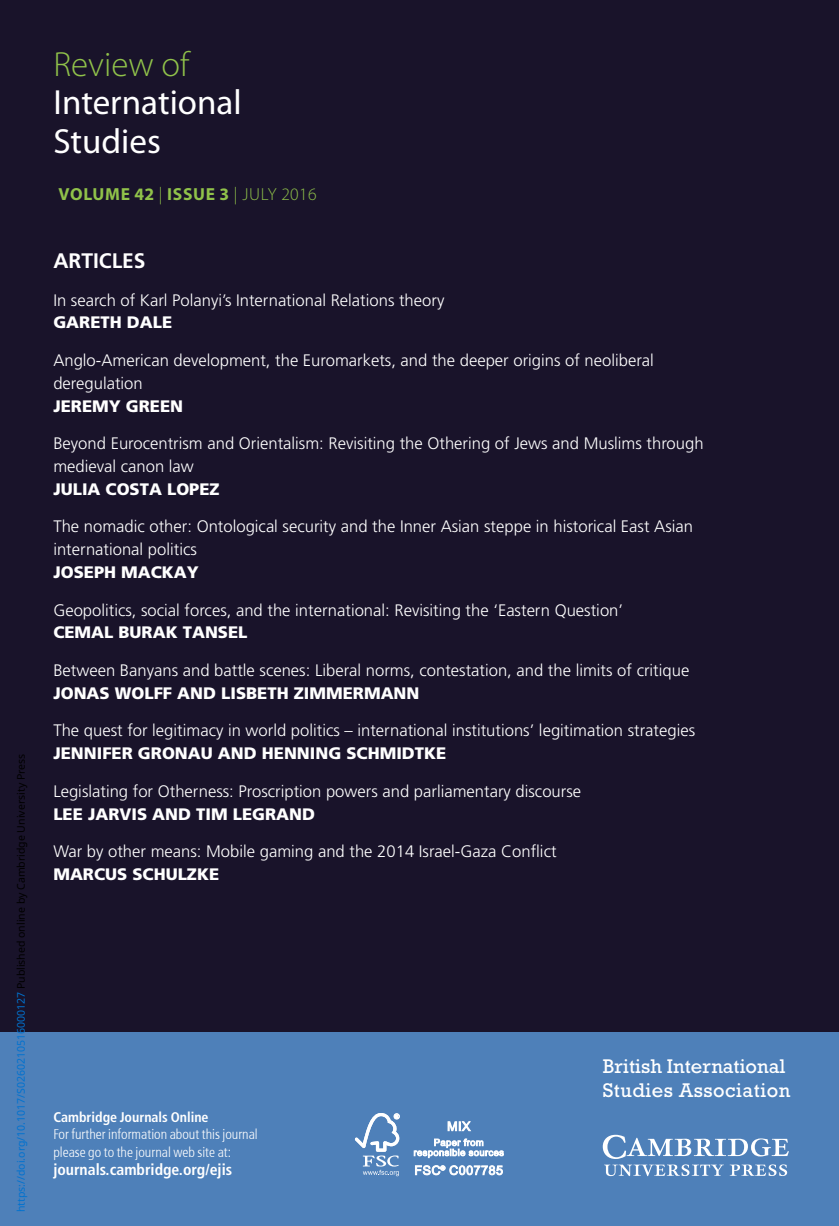
<style>
.page{position:relative;width:839px;height:1226px;background:#fff}
.page>*{position:absolute;margin:0;border:0;box-sizing:border-box;transform-origin:0 0}
.t1{font:35px/38.5px "Myriad Pro";color:#fff}
.t2{font:300 35px "Myriad Pro";color:#90c24a}
.t3{font:700 21px "Frutiger CE";color:#fff}
.t4{font:20.12px/24.5px "Rockwell";letter-spacing:.02em;color:#fff}
.t5{font:700 17.5px "Myriad Pro";letter-spacing:.04em;color:#90c24a}
.t6{font:300 16.62px/22.8px "Frutiger";color:#fff}
.t7{font:900 16.62px "Frutiger CE";color:#fff}
.t8{font:700 condensed 15.75px "Frutiger LT Std";color:#fff}
.t9{font:300 condensed 14px/17.5px "Frutiger";color:#fff}
.t10{font:700 condensed 14px "Frutiger LT Std";color:#fff}
.t11{font:10.5px "Noto Sans";color:#0172cf}
.s1{color:#000}
.s2{font-weight:300}
</style>
<div class="page">
<div style="left:0;top:0;width:838px;height:1225px;background:#19132a"></div>
<div style="left:0;top:1032px;width:838px;height:193px;background:#4e80b9"></div>
<svg style="left:354px;top:1113px;width:45px;height:63px"></svg>
<svg style="left:413px;top:1121px;width:91px;height:36px"></svg>
<svg style="left:415px;top:1165px;width:88px;height:10px"></svg>
<svg style="left:602px;top:1134px;width:186px;height:42px"></svg>
<p class="t11" style="left:14px;top:1212px;width:460px;rotate:-90deg">https://doi.org/10.1017/S0260210516000127 <span class="s1">Published online by Cambridge University Press</span></p>
<h1 class="t2" style="left:53px;top:51px;width:137px">Review of</h1>
<h1 class="t1" style="left:53px;top:87px;width:190px">International<br>Studies</h1>
<p class="t5" style="left:58px;top:187px;width:259px">VOLUME 42 <span class="s2">|</span> ISSUE 3 <span class="s2">| JULY 2016</span></p>
<p class="t3" style="left:53px;top:250px;width:94px">ARTICLES</p>
<p class="t6" style="left:53px;top:290px;width:392px">In search of Karl Polanyi’s International Relations theory</p>
<p class="t7" style="left:53px;top:314px;width:120px">GARETH DALE</p>
<p class="t6" style="left:53px;top:350px;width:602px">Anglo-American development, the Euromarkets, and the deeper origins of neoliberal deregulation</p>
<p class="t7" style="left:53px;top:397px;width:131px">JEREMY GREEN</p>
<p class="t6" style="left:53px;top:433px;width:651px">Beyond Eurocentrism and Orientalism: Revisiting the Othering of Jews and Muslims through medieval canon law</p>
<p class="t7" style="left:53px;top:481px;width:168px">JULIA COSTA LOPEZ</p>
<p class="t6" style="left:53px;top:516px;width:641px">The nomadic other: Ontological security and the Inner Asian steppe in historical East Asian international politics</p>
<p class="t7" style="left:53px;top:564px;width:147px">JOSEPH MACKAY</p>
<p class="t6" style="left:53px;top:599px;width:571px">Geopolitics, social forces, and the international: Revisiting the ‘Eastern Question’</p>
<p class="t7" style="left:53px;top:624px;width:196px">CEMAL BURAK TANSEL</p>
<p class="t6" style="left:53px;top:660px;width:637px">Between Banyans and battle scenes: Liberal norms, contestation, and the limits of critique</p>
<p class="t7" style="left:53px;top:684px;width:367px">JONAS WOLFF AND LISBETH ZIMMERMANN</p>
<p class="t6" style="left:53px;top:720px;width:643px">The quest for legitimacy in world politics – international institutions’ legitimation strategies</p>
<p class="t7" style="left:53px;top:745px;width:394px">JENNIFER GRONAU AND HENNING SCHMIDTKE</p>
<p class="t6" style="left:53px;top:780px;width:529px">Legislating for Otherness: Proscription powers and parliamentary discourse</p>
<p class="t7" style="left:53px;top:805px;width:263px">LEE JARVIS AND TIM LEGRAND</p>
<p class="t6" style="left:53px;top:841px;width:504px">War by other means: Mobile gaming and the 2014 Israel-Gaza Conflict</p>
<p class="t7" style="left:53px;top:866px;width:167px">MARCUS SCHULZKE</p>
<p class="t10" style="left:53px;top:1110px;width:157px">Cambridge Journals Online</p>
<p class="t9" style="left:53px;top:1126px;width:206px">For further information about this journal please go to the journal web site at:</p>
<p class="t8" style="left:53px;top:1161px;width:180px">journals.cambridge.org/ejis</p>
<p class="t4" style="left:602px;top:1055px;width:189px">British International<br>Studies Association</p>
</div>
